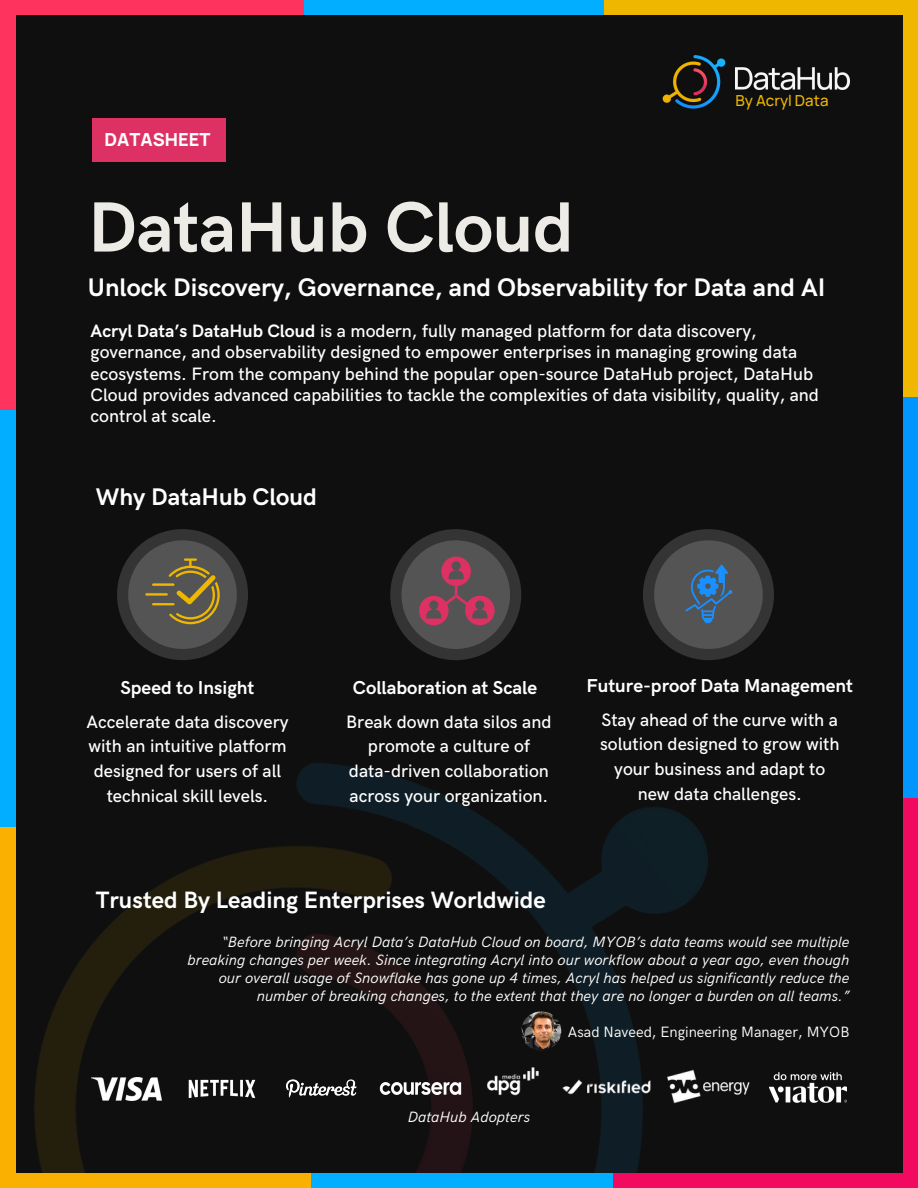
<style>
.page{position:relative;width:918px;height:1188px;background:#0f0f0f}
.page>*{position:absolute;margin:0;border:0;box-sizing:border-box;transform-origin:0 0}
.t1{font:700 71.25px "HK Grotesk";letter-spacing:-.005em;color:#edebe6}
.t2{font:700 25.5px "HK Grotesk";color:#fff}
.t3{font:700 24.15px "HK Grotesk";color:#fff}
.t4{font:700 23.7px "HK Grotesk";color:#fff}
.t5{font:700 18.75px "HK Grotesk";color:#fff}
.t6{font:500 18px/24.8px "HK Grotesk";color:#fff;text-align:center}
.t7{font:800 18px "Manrope";color:#fff}
.t8{font:500 15.15px "Manrope";color:#efb700}
.t9{font:italic 15px/18px "HK Grotesk";color:#fff;text-align:right}
.t10{font:15px "HK Grotesk";color:#fff}
.s1{font-weight:700}
</style>
<div class="page">
<img style="left:15px;top:762px;width:693px;height:411px">
<div style="left:904px;top:797px;width:14px;height:391px;background:#f20a60"></div>
<div style="left:904px;top:397px;width:14px;height:400px;background:#0196ff"></div>
<div style="left:904px;top:0;width:14px;height:397px;background:#efb700"></div>
<div style="left:92px;top:119px;width:133px;height:43px;background:#dd3163"></div>
<div style="left:612px;top:1173px;width:302px;height:15px;background:#f20a60"></div>
<div style="left:311px;top:1173px;width:301px;height:15px;background:#01aeff"></div>
<div style="left:9px;top:1173px;width:302px;height:15px;background:#f9b000"></div>
<div style="left:4px;top:0;width:300px;height:15px;background:#ff345e"></div>
<div style="left:304px;top:0;width:301px;height:15px;background:#01aeff"></div>
<div style="left:605px;top:0;width:300px;height:15px;background:#efb700"></div>
<div style="left:0;top:0;width:15px;height:410px;background:#ff345e"></div>
<div style="left:0;top:410px;width:15px;height:417px;background:#01aeff"></div>
<div style="left:0;top:827px;width:15px;height:361px;background:#f9b000"></div>
<img style="left:736px;top:67px;width:114px;height:22px">
<img style="left:663px;top:56px;width:63px;height:53px">
<img style="left:521px;top:1011px;width:40px;height:40px;border-radius:50%">
<div style="left:643px;top:529px;width:131px;height:131px;background:#343434;border-radius:50%"></div>
<div style="left:654px;top:540px;width:109px;height:109px;background:#545454;border-radius:50%"></div>
<svg style="left:685px;top:565px;width:47px;height:58px"></svg>
<div style="left:390px;top:529px;width:131px;height:131px;background:#343434;border-radius:50%"></div>
<div style="left:401px;top:540px;width:109px;height:109px;background:#545454;border-radius:50%"></div>
<svg style="left:419px;top:557px;width:76px;height:68px"></svg>
<div style="left:117px;top:529px;width:131px;height:131px;background:#343434;border-radius:50%"></div>
<div style="left:128px;top:540px;width:109px;height:109px;background:#545454;border-radius:50%"></div>
<svg style="left:145px;top:558px;width:75px;height:66px"></svg>
<img style="left:770px;top:1072px;width:76px;height:31px">
<img style="left:551px;top:1058px;width:112px;height:58px">
<img style="left:461px;top:1055px;width:104px;height:54px">
<img style="left:656px;top:1060px;width:94px;height:54px">
<img style="left:92px;top:1078px;width:70px;height:22px">
<img style="left:181px;top:1071px;width:82px;height:35px">
<img style="left:282px;top:1067px;width:78px;height:44px">
<img style="left:379px;top:1083px;width:82px;height:11px">
<p class="t7" style="left:104px;top:127px;width:107px">DATASHEET</p>
<p class="t8" style="left:736px;top:90px;width:95px">By Acryl Data</p>
<h4 class="t1" style="left:88px;top:187px;width:487px">DataHub Cloud</h4>
<h4 class="t2" style="left:88px;top:273px;width:739px">Unlock Discovery, Governance, and Observability for Data and AI</h4>
<h4 class="t6" style="left:91px;top:321px;width:730px;line-height:21.3px;text-align:left"><span class="s1">Acryl Data’s DataHub Cloud</span> is a modern, fully managed platform for data discovery, governance, and observability designed to empower enterprises in managing growing data ecosystems. From the company behind the popular open-source DataHub project, DataHub Cloud provides advanced capabilities to tackle the complexities of data visibility, quality, and control at scale.</h4>
<h4 class="t3" style="left:96px;top:483px;width:223px">Why DataHub Cloud</h4>
<p class="t5" style="left:121px;top:677px;width:135px">Speed to Insight</p>
<h2 class="t6" style="left:86px;top:710px;width:204px">Accelerate data discovery with an intuitive platform designed for users of all technical skill levels.</h2>
<p class="t5" style="left:353px;top:677px;width:186px">Collaboration at Scale</p>
<p class="t6" style="left:346px;top:710px;width:207px">Break down data silos and promote a culture of data-driven collaboration across your organization.</p>
<p class="t4" style="left:96px;top:887px;width:452px">Trusted By Leading Enterprises Worldwide</p>
<p class="t5" style="left:586px;top:675px;width:268px">Future-proof Data Management</p>
<p class="t6" style="left:600px;top:708px;width:241px">Stay ahead of the curve with a solution designed to grow with your business and adapt to new data challenges.</p>
<h3 class="t9" style="left:188px;top:934px;width:663px">“Before bringing Acryl Data’s DataHub Cloud on board, MYOB’s data teams would see multiple breaking changes per week. Since integrating Acryl into our workflow about a year ago, even though our overall usage of Snowflake has gone up 4 times, Acryl has helped us significantly reduce the number of breaking changes, to the extent that they are no longer a burden on all teams.”</h3>
<h1 class="t10" style="left:568px;top:1024px;width:283px">Asad Naveed, Engineering Manager, MYOB</h1>
<p class="t9" style="left:408px;top:1108px;width:124px">DataHub Adopters</p>
</div>
